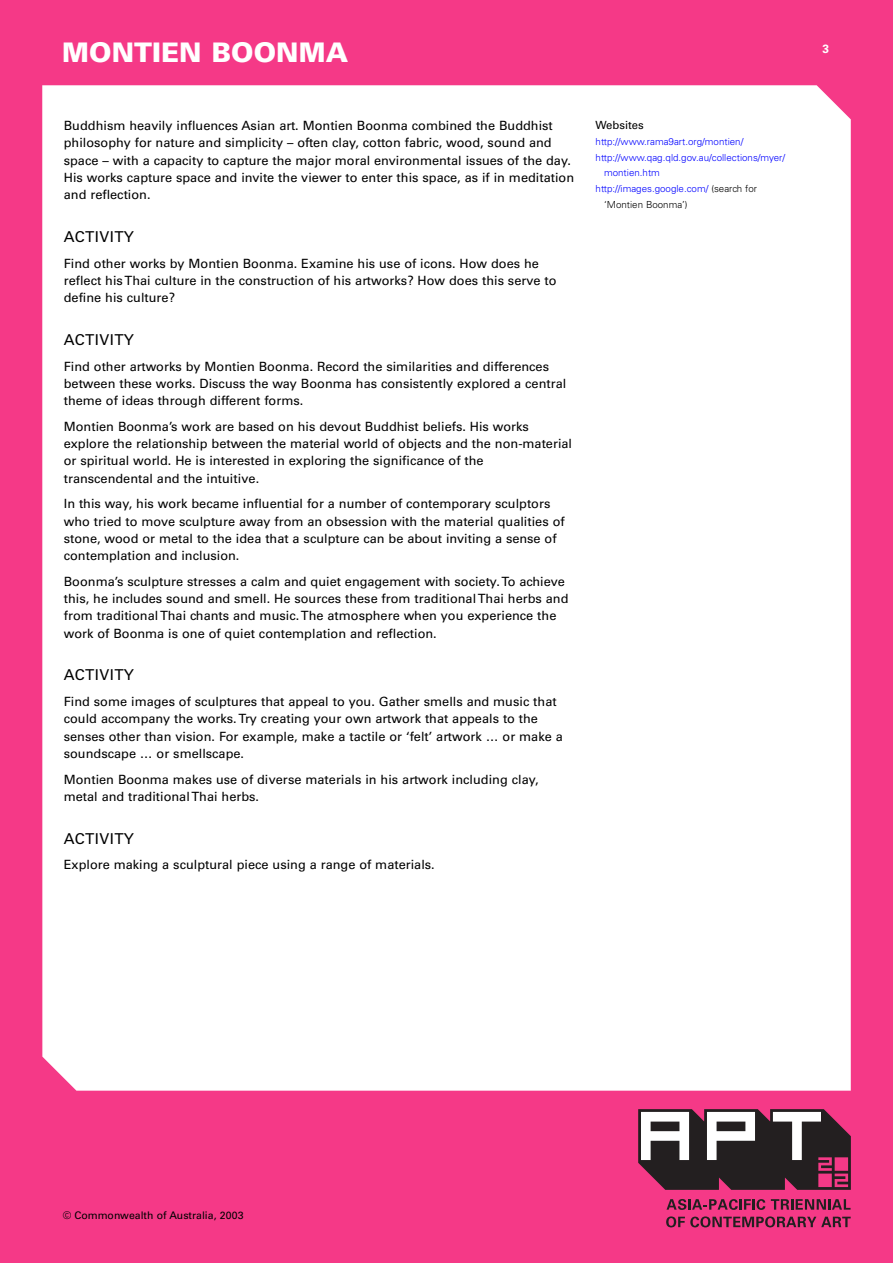
<style>
.page{position:relative;width:893px;height:1263px;background:#fff}
.page>*{position:absolute;margin:0;border:0;box-sizing:border-box;transform-origin:0 0}
.t1{font:900 27px "Univers";color:#fff}
.t2{font:15px "Univers";letter-spacing:.03em;color:#000}
.t3{font:12.75px/17.2px "Univers";color:#000}
.t4{font:700 12px "Univers";color:#fff}
.t5{font:11.25px "Univers";color:#000}
.t6{font:10.5px "Univers";color:#000}
.t7{font:300 9.75px "Univers";color:#00f}
.t8{font:300 9.75px "Univers";color:#000}
.s1{color:#000}
</style>
<div class="page">
<div style="left:0;top:0;width:892px;height:1263px;background:#f53987"></div>
<div style="left:42px;top:85px;width:808px;height:1006px;background:#fff"></div>
<svg style="left:638px;top:1109px;width:212px;height:81px;background:#654f57"></svg>
<svg style="left:666px;top:1199px;width:184px;height:11px"></svg>
<svg style="left:666px;top:1216px;width:184px;height:11px"></svg>
<h1 class="t1" style="left:62px;top:43px;width:287px">MONTIEN BOONMA</h1>
<p class="t3" style="left:64px;top:118px;width:512px">Buddhism heavily influences Asian art. Montien Boonma combined the Buddhist philosophy for nature and simplicity – often clay, cotton fabric, wood, sound and space – with a capacity to capture the major moral environmental issues of the day.<br>His works capture space and invite the viewer to enter this space, as if in meditation and reflection.</p>
<p class="t2" style="left:64px;top:231px;width:72px">ACTIVITY</p>
<p class="t3" style="left:64px;top:256px;width:494px">Find other works by Montien Boonma. Examine his use of icons. How does he reflect his Thai culture in the construction of his artworks? How does this serve to define his culture?</p>
<p class="t2" style="left:64px;top:334px;width:72px">ACTIVITY</p>
<p class="t3" style="left:64px;top:359px;width:504px">Find other artworks by Montien Boonma. Record the similarities and differences between these works. Discuss the way Boonma has consistently explored a central theme of ideas through different forms.</p>
<p class="t3" style="left:64px;top:419px;width:510px">Montien Boonma’s work are based on his devout Buddhist beliefs. His works explore the relationship between the material world of objects and the non-material or spiritual world. He is interested in exploring the significance of the transcendental and the intuitive.</p>
<p class="t3" style="left:64px;top:496px;width:502px">In this way, his work became influential for a number of contemporary sculptors who tried to move sculpture away from an obsession with the material qualities of stone, wood or metal to the idea that a sculpture can be about inviting a sense of contemplation and inclusion.</p>
<p class="t3" style="left:64px;top:574px;width:506px">Boonma’s sculpture stresses a calm and quiet engagement with society. To achieve this, he includes sound and smell. He sources these from traditional Thai herbs and from traditional Thai chants and music. The atmosphere when you experience the work of Boonma is one of quiet contemplation and reflection.</p>
<p class="t2" style="left:64px;top:670px;width:72px">ACTIVITY</p>
<p class="t3" style="left:64px;top:694px;width:500px">Find some images of sculptures that appeal to you. Gather smells and music that could accompany the works. Try creating your own artwork that appeals to the senses other than vision. For example, make a tactile or ‘felt’ artwork … or make a soundscape … or smellscape.</p>
<p class="t3" style="left:64px;top:772px;width:476px">Montien Boonma makes use of diverse materials in his artwork including clay, metal and traditional Thai herbs.</p>
<p class="t2" style="left:64px;top:833px;width:72px">ACTIVITY</p>
<p class="t3" style="left:64px;top:857px;width:372px">Explore making a sculptural piece using a range of materials.</p>
<p class="t5" style="left:595px;top:121px;width:50px">Websites</p>
<p class="t7" style="left:595px;top:138px;width:149px">http://www.rama9art.org/montien/</p>
<p class="t7" style="left:595px;top:153px;width:191px">http://www.qag.qld.gov.au/collections/myer/</p>
<p class="t7" style="left:604px;top:169px;width:57px">montien.htm</p>
<p class="t7" style="left:595px;top:185px;width:163px">http://images.google.com/ <span class="s1">(search for</span></p>
<p class="t8" style="left:604px;top:201px;width:85px">‘Montien Boonma’)</p>
<p class="t4" style="left:822px;top:44px;width:8px">3</p>
<p class="t6" style="left:63px;top:1212px;width:182px">© Commonwealth of Australia, 2003</p>
</div>
